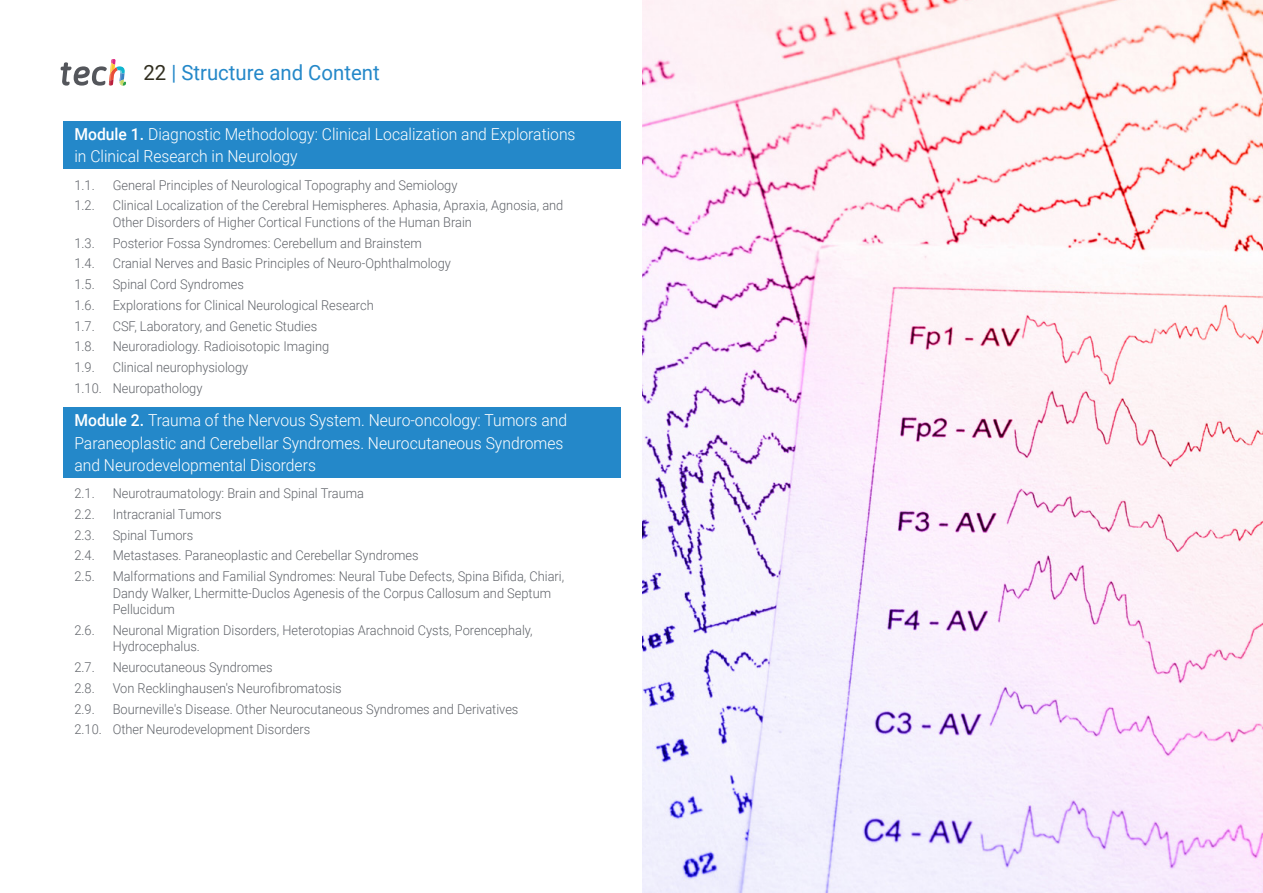
<style>
.page{position:relative;width:1263px;height:893px;background:#fff}
.page>*{position:absolute;margin:0;border:0;box-sizing:border-box;transform-origin:0 0}
.t1{font:21px "Roboto";color:#2488c9}
.t2{font:300 16.5px/22.5px "Roboto";color:#fff;scale:.95 1}
.t3{font:300 13.5px/16.5px "Roboto";color:#61646a;scale:.95 1}
.s1{color:#312e20}
.s2{font-weight:500}
</style>
<div class="page">
<img style="left:642px;top:0;width:621px;height:893px">
<svg style="left:61px;top:59px;width:65px;height:27px"></svg>
<div style="left:63px;top:121px;width:558px;height:48px;background:#2488c9"></div>
<div style="left:63px;top:407px;width:558px;height:70px;background:#2488c9"></div>
<h1 class="t1" style="left:144px;top:57px;width:238px"><span class="s1">22</span> | Structure and Content</h1>
<p class="t2" style="left:74px;top:122px;width:529px"><span class="s2">Module 1.</span> Diagnostic Methodology: Clinical Localization and Explorations in Clinical Research in Neurology</p>
<p class="t3" style="left:74px;top:176px;width:23px">1.1.</p>
<p class="t3" style="left:113px;top:176px;width:364px">General Principles of Neurological Topography and Semiology</p>
<p class="t3" style="left:74px;top:197px;width:23px">1.2.</p>
<p class="t3" style="left:113px;top:197px;width:476px">Clinical Localization of the Cerebral Hemispheres. Aphasia, Apraxia, Agnosia, and<br>Other Disorders of Higher Cortical Functions of the Human Brain</p>
<p class="t3" style="left:74px;top:234px;width:23px">1.3.</p>
<p class="t3" style="left:113px;top:234px;width:327px">Posterior Fossa Syndromes: Cerebellum and Brainstem</p>
<p class="t3" style="left:74px;top:255px;width:23px">1.4.</p>
<p class="t3" style="left:113px;top:255px;width:358px">Cranial Nerves and Basic Principles of Neuro-Ophthalmology</p>
<p class="t3" style="left:74px;top:276px;width:23px">1.5.</p>
<p class="t3" style="left:113px;top:276px;width:140px">Spinal Cord Syndromes</p>
<p class="t3" style="left:74px;top:296px;width:23px">1.6.</p>
<p class="t3" style="left:113px;top:296px;width:276px">Explorations for Clinical Neurological Research</p>
<p class="t3" style="left:74px;top:317px;width:23px">1.7.</p>
<p class="t3" style="left:113px;top:317px;width:217px">CSF, Laboratory, and Genetic Studies</p>
<p class="t3" style="left:74px;top:338px;width:23px">1.8.</p>
<p class="t3" style="left:113px;top:338px;width:229px">Neuroradiology. Radioisotopic Imaging</p>
<p class="t3" style="left:74px;top:359px;width:23px">1.9.</p>
<p class="t3" style="left:74px;top:356px;width:185px;line-height:20.7px;text-indent:38px">Clinical neurophysiology<br>1.10. Neuropathology</p>
<p class="t2" style="left:74px;top:408px;width:520px"><span class="s2">Module 2.</span> Trauma of the Nervous System. Neuro-oncology: Tumors and<br>Paraneoplastic and Cerebellar Syndromes. Neurocutaneous Syndromes and Neurodevelopmental Disorders</p>
<p class="t3" style="left:74px;top:485px;width:23px">2.1.</p>
<p class="t3" style="left:113px;top:485px;width:266px">Neurotraumatology: Brain and Spinal Trauma</p>
<p class="t3" style="left:74px;top:505px;width:23px">2.2.</p>
<p class="t3" style="left:113px;top:505px;width:116px">Intracranial Tumors</p>
<p class="t3" style="left:74px;top:526px;width:23px">2.3.</p>
<p class="t3" style="left:113px;top:526px;width:86px">Spinal Tumors</p>
<p class="t3" style="left:74px;top:547px;width:23px">2.4.</p>
<p class="t3" style="left:113px;top:547px;width:324px">Metastases. Paraneoplastic and Cerebellar Syndromes</p>
<p class="t3" style="left:74px;top:568px;width:23px">2.5.</p>
<p class="t3" style="left:113px;top:568px;width:477px">Malformations and Familial Syndromes: Neural Tube Defects, Spina Bifida, Chiari,<br>Dandy Walker, Lhermitte-Duclos Agenesis of the Corpus Callosum and Septum<br>Pellucidum</p>
<p class="t3" style="left:74px;top:621px;width:23px">2.6.</p>
<p class="t3" style="left:113px;top:621px;width:444px">Neuronal Migration Disorders, Heterotopias Arachnoid Cysts, Porencephaly,<br>Hydrocephalus.</p>
<p class="t3" style="left:74px;top:659px;width:23px">2.7.</p>
<p class="t3" style="left:113px;top:659px;width:170px">Neurocutaneous Syndromes</p>
<p class="t3" style="left:74px;top:679px;width:23px">2.8.</p>
<p class="t3" style="left:113px;top:679px;width:243px">Von Recklinghausen's Neurofibromatosis</p>
<p class="t3" style="left:74px;top:700px;width:23px">2.9.</p>
<p class="t3" style="left:74px;top:698px;width:469px;line-height:20.7px;text-indent:38px">Bourneville's Disease. Other Neurocutaneous Syndromes and Derivatives<br>2.10. Other Neurodevelopment Disorders</p>
</div>
